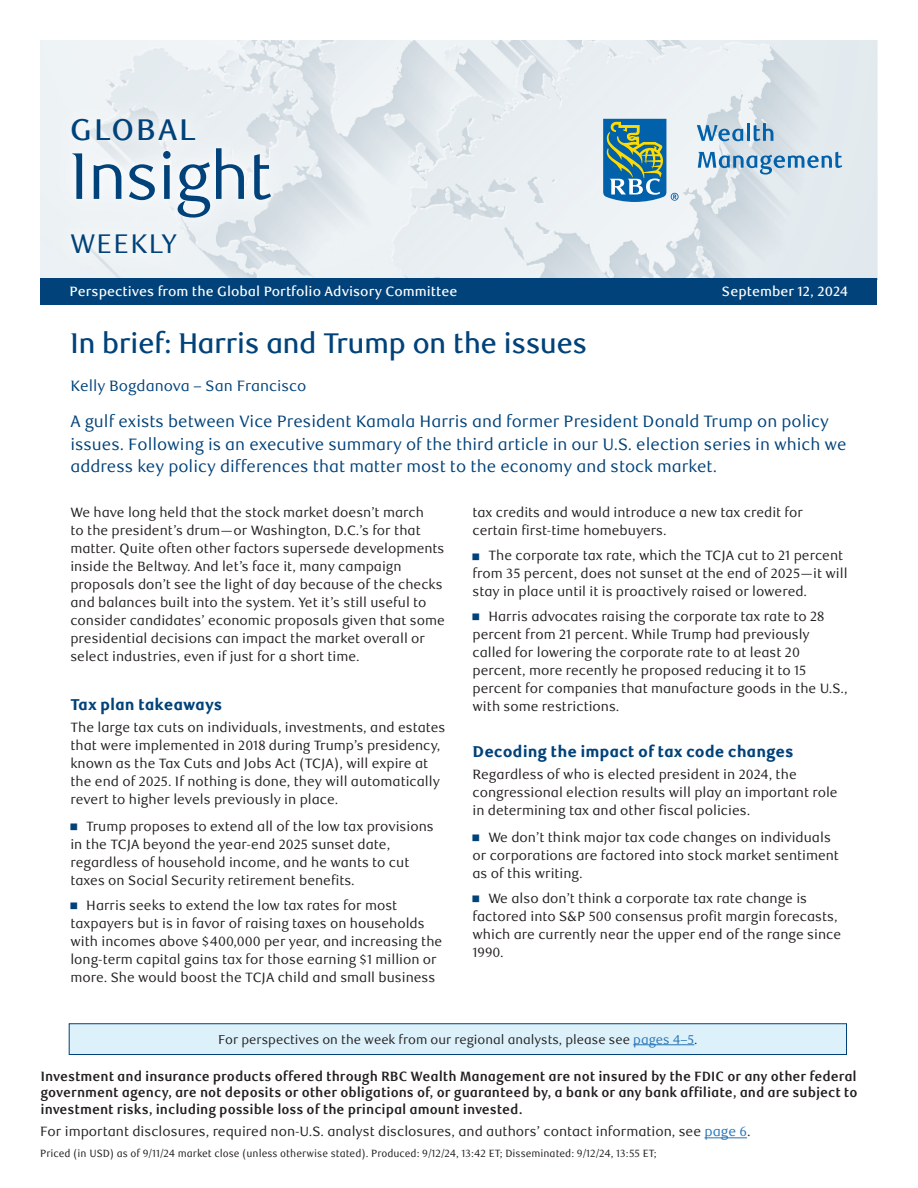
<style>
.page{position:relative;width:918px;height:1188px;background:#fff}
.page>*{position:absolute;margin:0;border:0;box-sizing:border-box;transform-origin:0 0}
.GI-GIW_Title{font:66px "RBC Display";color:#004279}
.GI-GIW_Title-2{font:500 30px "RBC Text";letter-spacing:.05em;color:#004279}
.Headline{font:500 28.5px "RBC Display";color:#004279}
.GI-GIW_Title-3{font:27px "RBC Text";letter-spacing:.025em;color:#004279}
.Intro_paragraph{font:16.5px/22.5px "RBC Text";color:#004279}
.Subhead_1{font:800 15.75px "RBC Text";letter-spacing:-.005em;color:#004279}
.GIW_Focus_Article_Author{font:15px "RBC Text";color:#004279}
.Regional_bullet{font:13.5px/18px "RBC Text";color:#231f20}
.Body_Text{font:13.5px/18px "RBC Text";color:#231f20}
.Disclosure_Text{font:700 13.5px/16.5px "RBC Text Cond";letter-spacing:-.005em;color:#231f20;text-align:justify}
.Blue_Bar_Text{font:500 13.5px "RBC Text";color:#fff}
.Edition_Info{font:500 13.5px "RBC Text";color:#fff}
.Body_Text_Compact{font:12.75px "RBC Text";color:#231f20}
.Tiny_Legal{font:10.5px "RBC Text Cond";color:#231f20}
.s1{color:#004279}
.s2{color:#2774b6}
</style>
<div class="page">
<img style="left:40px;top:40px;width:838px;height:238px">
<div style="left:40px;top:278px;width:838px;height:27px;background:#004279"></div>
<svg style="left:603px;top:119px;width:76px;height:83px;background:#6096a3"></svg>
<svg style="left:697px;top:125px;width:46px;height:16px"></svg>
<hr style="left:747px;top:123px;width:3px;height:18px;background:#0161aa">
<svg style="left:754px;top:123px;width:19px;height:18px"></svg>
<svg style="left:698px;top:152px;width:144px;height:23px;background:#a1c1d8"></svg>
<svg style="left:45px;top:93px;width:250px;height:185px;background:#e7edf0"></svg>
<div style="left:62px;top:110px;width:218px;height:152px;background:#fff;opacity:.75"></div>
<div style="left:69px;top:1024px;width:778px;height:30px;background:#dcf1fa"></div>
<hr style="left:633px;top:1044px;width:61px;height:1px;background:#2774b6">
<div style="left:69px;top:1024px;width:778px;height:31px;border:1px solid #004279"></div>
<hr style="left:705px;top:1138px;width:42px;height:1px;background:#2774b6">
<h1 class="GI-GIW_Title-2" style="left:70px;top:112px;width:128px">GLOBAL</h1>
<h1 class="GI-GIW_Title" style="left:70px;top:138px;width:203px">Insight</h1>
<h1 class="GI-GIW_Title-3" style="left:70px;top:228px;width:108px">WEEKLY</h1>
<p class="Blue_Bar_Text" style="left:70px;top:284px;width:389px">Perspectives from the Global Portfolio Advisory Committee</p>
<p class="Edition_Info" style="left:722px;top:284px;width:128px">September 12, 2024</p>
<h2 class="Headline" style="left:70px;top:327px;width:518px">In brief: Harris and Trump on the issues</h2>
<h2 class="GIW_Focus_Article_Author" style="left:70px;top:378px;width:238px">Kelly Bogdanova – San Francisco</h2>
<p class="Intro_paragraph" style="left:70px;top:411px;width:778px">A gulf exists between Vice President Kamala Harris and former President Donald Trump on policy issues. Following is an executive summary of the third article in our U.S. election series in which we address key policy differences that matter most to the economy and stock market.</p>
<p class="Body_Text" style="left:70px;top:504px;width:376px">We have long held that the stock market doesn’t march<br>to the president’s drum—or Washington, D.C.’s for that matter. Quite often other factors supersede developments inside the Beltway. And let’s face it, many campaign proposals don’t see the light of day because of the checks and balances built into the system. Yet it’s still useful to consider candidates’ economic proposals given that some presidential decisions can impact the market overall or select industries, even if just for a short time.</p>
<h2 class="Subhead_1" style="left:70px;top:695px;width:154px">Tax plan takeaways</h2>
<p class="Body_Text" style="left:70px;top:718px;width:377px">The large tax cuts on individuals, investments, and estates that were implemented in 2018 during Trump’s presidency, known as the Tax Cuts and Jobs Act (TCJA), will expire at the end of 2025. If nothing is done, they will automatically revert to higher levels previously in place.</p>
<p class="Regional_bullet" style="left:70px;top:817px;width:365px"><span class="s1">■</span> Trump proposes to extend all of the low tax provisions in the TCJA beyond the year-end 2025 sunset date, regardless of household income, and he wants to cut taxes on Social Security retirement benefits.</p>
<p class="Regional_bullet" style="left:70px;top:896px;width:373px"><span class="s1">■</span> Harris seeks to extend the low tax rates for most taxpayers but is in favor of raising taxes on households with incomes above $400,000 per year, and increasing the long-term capital gains tax for those earning $1 million or more. She would boost the TCJA child and small business</p>
<p class="Regional_bullet" style="left:472px;top:504px;width:332px">tax credits and would introduce a new tax credit for certain first-time homebuyers.</p>
<p class="Regional_bullet" style="left:472px;top:547px;width:377px"><span class="s1">■</span> The corporate tax rate, which the TCJA cut to 21 percent from 35 percent, does not sunset at the end of 2025—it will stay in place until it is proactively raised or lowered.</p>
<p class="Regional_bullet" style="left:472px;top:608px;width:377px"><span class="s1">■</span> Harris advocates raising the corporate tax rate to 28 percent from 21 percent. While Trump had previously called for lowering the corporate rate to at least 20 percent, more recently he proposed reducing it to 15 percent for companies that manufacture goods in the U.S., with some restrictions.</p>
<h2 class="Subhead_1" style="left:472px;top:743px;width:323px">Decoding the impact of tax code changes</h2>
<p class="Body_Text" style="left:472px;top:765px;width:367px">Regardless of who is elected president in 2024, the congressional election results will play an important role in determining tax and other fiscal policies.</p>
<p class="Regional_bullet" style="left:472px;top:829px;width:368px"><span class="s1">■</span> We don’t think major tax code changes on individuals or corporations are factored into stock market sentiment as of this writing.</p>
<p class="Regional_bullet" style="left:472px;top:889px;width:370px"><span class="s1">■</span> We also don’t think a corporate tax rate change is factored into S&amp;P 500 consensus profit margin forecasts, which are currently near the upper end of the range since 1990.</p>
<p class="Body_Text_Compact" style="left:218px;top:1032px;width:481px">For perspectives on the week from our regional analysts, please see <span class="s2">pages 4–5</span>.</p>
<p class="Disclosure_Text" style="left:40px;top:1068px;width:819px">Investment and insurance products offered through RBC Wealth Management are not insured by the FDIC or any other federal government agency, are not deposits or other obligations of, or guaranteed by, a bank or any bank affiliate, and are subject to investment risks, including possible loss of the principal amount invested.</p>
<p class="Body_Text" style="left:40px;top:1123px;width:712px">For important disclosures, required non-U.S. analyst disclosures, and authors’ contact information, see <span class="s2">page 6</span>.</p>
<p class="Tiny_Legal" style="left:40px;top:1147px;width:618px">Priced (in USD) as of 9/11/24 market close (unless otherwise stated). Produced: 9/12/24, 13:42 ET; Disseminated: 9/12/24, 13:55 ET;</p>
</div>
